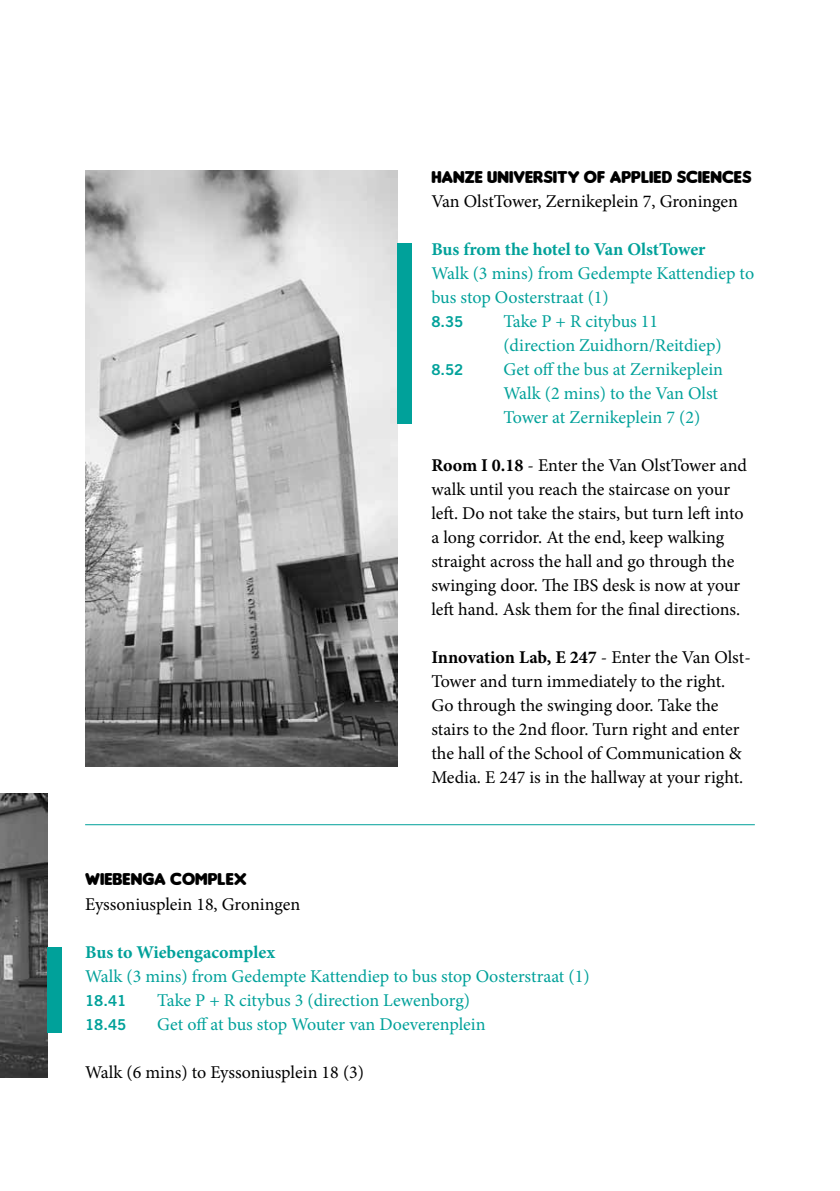
<style>
.page{position:relative;width:840px;height:1191px;background:#fff}
.page>*{position:absolute;margin:0;border:0;box-sizing:border-box;transform-origin:0 0}
.t1{font:18px/24px "Minion Pro";color:#000}
.t2{font:18px/24px "Minion Pro";color:#00a19a}
.t3{font:700 18px "Minion Pro";letter-spacing:-.005em;color:#00a19a}
.t4{font:18px "Insaniburger";color:#000}
.t5{font:15px "Trade Gothic LT Std Bd 2";color:#00a19a}
.s1{font-weight:700}
</style>
<div class="page">
<img style="left:85px;top:170px;width:312px;height:597px">
<img style="left:0;top:794px;width:47px;height:283px">
<div style="left:397px;top:244px;width:14px;height:180px;background:#00a19a"></div>
<div style="left:47px;top:947px;width:15px;height:85px;background:#00a19a"></div>
<hr style="left:85px;top:824px;width:669px;height:1px;background:#00a19a">
<p class="t4" style="left:431px;top:167px;width:312px">HANZE UNIVERSITY OF APPLIED SCIENCES</p>
<p class="t1" style="left:431px;top:190px;width:308px">Van OlstTower, Zernikeplein 7, Groningen</p>
<p class="t3" style="left:431px;top:237px;width:275px">Bus from the hotel to Van OlstTower</p>
<p class="t2" style="left:431px;top:262px;width:324px">Walk (3 mins) from Gedempte Kattendiep to bus stop Oosterstraat (1)</p>
<p class="t5" style="left:431px;top:313px;width:34px">8.35</p>
<p class="t2" style="left:503px;top:310px;width:220px">Take P + R citybus 11 (direction Zuidhorn/Reitdiep)</p>
<p class="t5" style="left:431px;top:361px;width:34px">8.52</p>
<p class="t2" style="left:503px;top:358px;width:221px">Get off the bus at Zernikeplein<br>Walk (2 mins) to the Van Olst<br>Tower at Zernikeplein 7 (2)</p>
<p class="t1" style="left:431px;top:454px;width:317px"><span class="s1">Room I 0.18</span> - Enter the Van OlstTower and walk until you reach the staircase on your left. Do not take the stairs, but turn left into a long corridor. At the end, keep walking straight across the hall and go through the swinging door. The IBS desk is now at your left hand. Ask them for the final directions.</p>
<p class="t1" style="left:431px;top:645px;width:321px"><span class="s1">Innovation Lab, E 247</span> - Enter the Van Olst-Tower and turn immediately to the right.<br>Go through the swinging door. Take the stairs to the 2nd floor. Turn right and enter the hall of the School of Communication &amp; Media. E 247 is in the hallway at your right.</p>
<p class="t4" style="left:85px;top:869px;width:163px">WIEBENGA COMPLEX</p>
<p class="t1" style="left:85px;top:891px;width:216px">Eyssoniusplein 18, Groningen</p>
<p class="t3" style="left:85px;top:939px;width:191px">Bus to Wiebengacomplex</p>
<p class="t2" style="left:85px;top:963px;width:505px">Walk (3 mins) from Gedempte Kattendiep to bus stop Oosterstraat (1)</p>
<p class="t5" style="left:85px;top:991px;width:43px">18.41</p>
<p class="t2" style="left:157px;top:988px;width:314px">Take P + R citybus 3 (direction Lewenborg)</p>
<p class="t5" style="left:85px;top:1015px;width:43px">18.45</p>
<p class="t2" style="left:157px;top:1012px;width:330px">Get off at bus stop Wouter van Doeverenplein</p>
<p class="t1" style="left:85px;top:1060px;width:280px">Walk (6 mins) to Eyssoniusplein 18 (3)</p>
</div>
